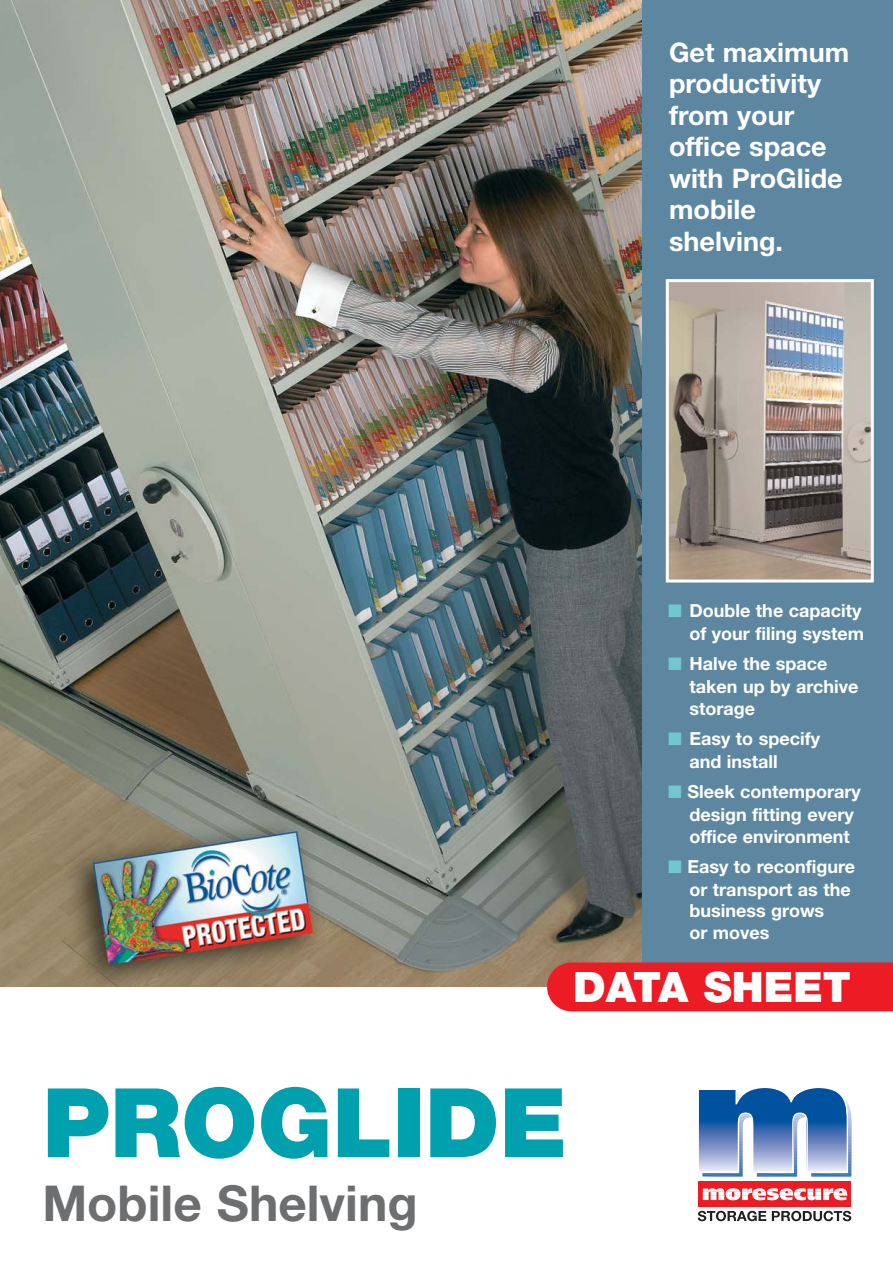
<style>
.page{position:relative;width:893px;height:1263px;background:#fff}
.page>*{position:absolute;margin:0;border:0;box-sizing:border-box;transform-origin:0 0}
.t1{font:900 96px "Helvetica Neue";color:#00a0af}
.t2{font:700 49.5px "Helvetica Neue";color:#6d6e70}
.t3{font:900 42px "Helvetica Neue";color:#fff}
.t4{font:700 27px/31.5px "Helvetica Neue";color:#fff}
.t5{font:700 18px/22.2px "Helvetica Neue";color:#fff}
.s1{color:#71c6d0}
</style>
<div class="page">
<img style="left:0;top:0;width:642px;height:987px">
<div style="left:642px;top:0;width:250px;height:987px;background:#5d87a1"></div>
<div style="left:698px;top:1181px;width:152px;height:26px;background:#ed1c24"></div>
<svg style="left:702px;top:1188px;width:145px;height:12px"></svg>
<svg style="left:698px;top:1088px;width:153px;height:89px"></svg>
<svg style="left:697px;top:1211px;width:154px;height:10px"></svg>
<div style="left:547px;top:962px;width:345px;height:49px;background:#ed1c24"></div>
<img style="left:669px;top:283px;width:200px;height:296px">
<div style="left:665px;top:279px;width:208px;height:304px;border:3px solid #fff"></div>
<h3 class="t4" style="left:669px;top:39px;width:182px">Get maximum productivity from your office space with ProGlide mobile shelving.</h3>
<p class="t5" style="left:668px;top:601px;width:197px;line-height:22.8px;text-align:right"><span class="s1">■</span> Double the capacity of your filing system</p>
<p class="t5" style="left:689px;top:654px;width:170px;text-indent:-21px"><span class="s1">■</span> Halve the space taken up by archive storage</p>
<p class="t5" style="left:689px;top:729px;width:132px;line-height:22.8px;text-indent:-21px"><span class="s1">■</span> Easy to specify and install</p>
<p class="t5" style="left:689px;top:782px;width:173px;text-indent:-21px"><span class="s1">■</span> Sleek contemporary design fitting every office environment</p>
<p class="t5" style="left:689px;top:857px;width:167px;text-indent:-21px"><span class="s1">■</span> Easy to reconfigure or transport as the business grows<br>or moves</p>
<h3 class="t3" style="left:573px;top:972px;width:279px">DATA SHEET</h3>
<h1 class="t1" style="left:42px;top:1089px;width:526px">PROGLIDE</h1>
<h2 class="t2" style="left:42px;top:1186px;width:377px">Mobile Shelving</h2>
</div>
